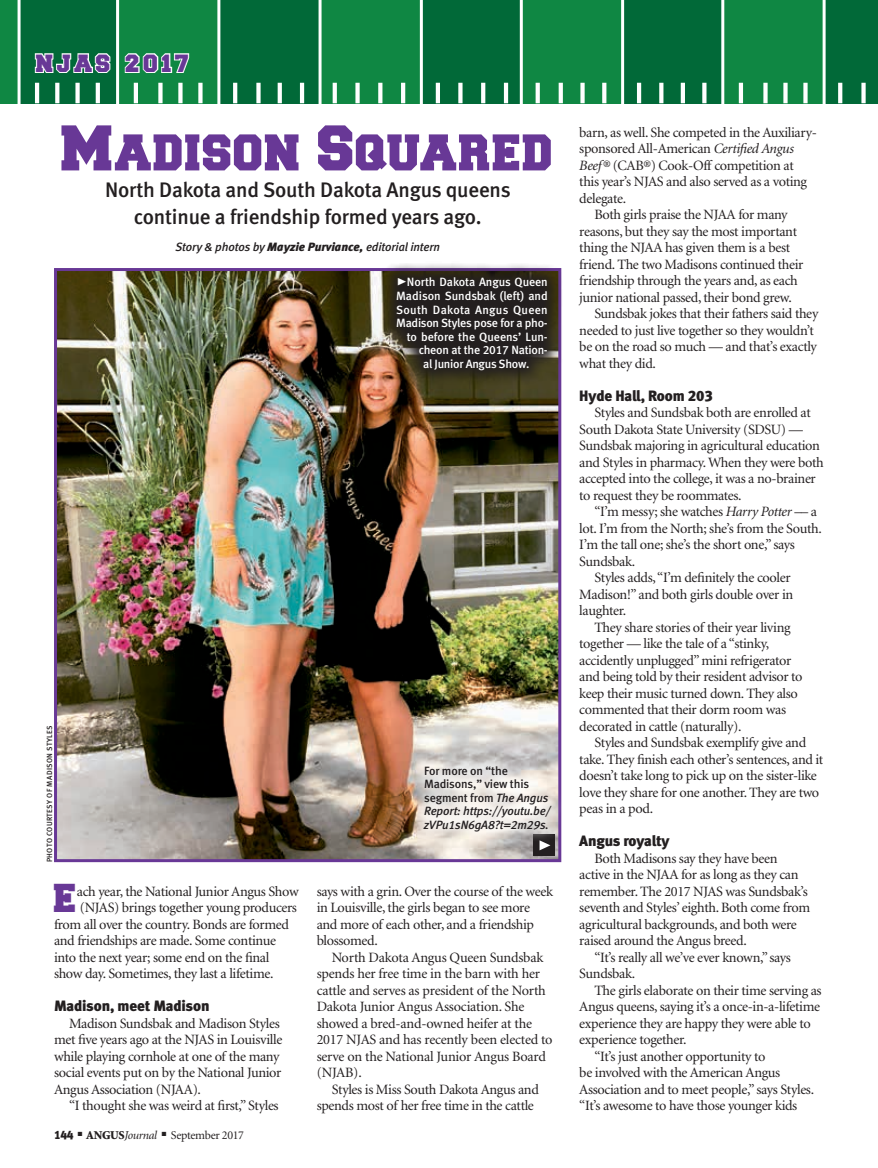
<style>
.page{position:relative;width:878px;height:1168px;background:#fff}
.page>*{position:absolute;margin:0;border:0;box-sizing:border-box;transform-origin:0 0}
.headline{font:54px "Freshman";letter-spacing:.01em;color:#683896}
.Drop_Cap{font:34.05px "Freshman";color:#683896}
.deck{font:21px/27px "Meta Medium LF";letter-spacing:-.01em;color:#231f20;text-align:center}
.table_footnotes{font:21px "Freshman";letter-spacing:.16em;color:#683896}
.subhead{font:15px "Meta Black LF";letter-spacing:-.01em;color:#231f20}
.body_text{font:14.25px/16.5px "Minion";letter-spacing:-.025em;color:#231f20}
.Drop_Cap-2{font:14.25px "Minion";letter-spacing:-.025em;color:#231f20}
.cutline_w_rule{font:12px "Meta Medium LF";letter-spacing:-.005em;color:#fff}
.cutlines{font:italic 12px/13.5px "Meta Medium LF";letter-spacing:-.01em;color:#231f20}
.byline{font:italic 12px "Meta Medium LF";letter-spacing:-.01em;color:#231f20}
.t1{font:12px "Minion";letter-spacing:-.025em;color:#231f20}
.cutline_w_rule-2{font:12px "Meta Medium LF";letter-spacing:.02em;color:#fff}
.photo_credit{font:7.5px "Meta Medium LF";letter-spacing:.05em;color:#231f20}
.s1{font-family:"Meta Black LF"}
.s2{font-family:"Meta Black Caps Expert";font-size:21px}
.s3{font-weight:900}
.s4{font-style:italic}
.s5{font-style:normal}
</style>
<div class="page">
<div style="left:21px;top:0;width:857px;height:103px;background:#016938"></div>
<svg style="left:0;top:0;width:21px;height:103px;background:#31975d"></svg>
<svg style="left:318px;top:0;width:105px;height:103px;background:#1d8e4e"></svg>
<div style="left:520px;top:0;width:104px;height:103px;background:#0f8743"></div>
<svg style="left:721px;top:0;width:104px;height:103px;background:#1c8d4d"></svg>
<svg style="left:861px;top:83px;width:4px;height:20px"></svg>
<svg style="left:838px;top:83px;width:4px;height:20px"></svg>
<svg style="left:803px;top:83px;width:4px;height:20px"></svg>
<svg style="left:783px;top:83px;width:4px;height:20px"></svg>
<svg style="left:763px;top:83px;width:4px;height:20px"></svg>
<div style="left:738px;top:83px;width:5px;height:20px;background:#fff"></div>
<svg style="left:702px;top:83px;width:4px;height:20px"></svg>
<div style="left:680px;top:83px;width:5px;height:20px;background:#fff"></div>
<svg style="left:659px;top:83px;width:4px;height:20px"></svg>
<hr style="left:637px;top:83px;width:4px;height:20px;background:#fff">
<svg style="left:602px;top:83px;width:4px;height:20px"></svg>
<svg style="left:580px;top:83px;width:4px;height:20px"></svg>
<div style="left:558px;top:83px;width:5px;height:20px;background:#fff"></div>
<div style="left:535px;top:83px;width:5px;height:20px;background:#fff"></div>
<hr style="left:504px;top:83px;width:4px;height:20px;background:#fff">
<svg style="left:481px;top:83px;width:4px;height:20px"></svg>
<svg style="left:458px;top:83px;width:4px;height:20px"></svg>
<hr style="left:436px;top:83px;width:4px;height:20px;background:#fff">
<hr style="left:401px;top:83px;width:4px;height:20px;background:#fff">
<svg style="left:378px;top:83px;width:4px;height:20px"></svg>
<svg style="left:355px;top:83px;width:4px;height:20px"></svg>
<div style="left:332px;top:83px;width:5px;height:20px;background:#fff"></div>
<hr style="left:300px;top:83px;width:4px;height:20px;background:#fff">
<div style="left:277px;top:83px;width:5px;height:20px;background:#fff"></div>
<svg style="left:256px;top:83px;width:4px;height:20px"></svg>
<svg style="left:233px;top:83px;width:4px;height:20px"></svg>
<svg style="left:34px;top:0;width:186px;height:103px;background:#2b8c59"></svg>
<img style="left:58px;top:272px;width:499px;height:586px">
<div style="left:54px;top:268px;width:507px;height:594px;border:3px solid #683896"></div>
<svg style="left:380px;top:263px;width:182px;height:123px;background:#3d3530"></svg>
<div style="left:533px;top:835px;width:21px;height:21px;background:#231f20"></div>
<svg style="left:539px;top:844px;width:11px;height:6px"></svg>
<div style="left:410px;top:753px;width:154px;height:91px;background:#fff;opacity:.75"></div>
<p class="table_footnotes" style="left:36px;top:54px;width:154px">NJAS 2017</p>
<p class="headline" style="left:62px;top:124px;width:494px">Madison Squared</p>
<p class="deck" style="left:105px;top:176px;width:407px">North Dakota and South Dakota Angus queens continue a friendship formed years ago.</p>
<p class="byline" style="left:175px;top:240px;width:266px">Story &amp; photos by <span class="s1">Mayzie Purviance,</span> editorial intern</p>
<p class="cutline_w_rule" style="left:396px;top:275px;width:153px"><span class="s2">@</span>North Dakota Angus Queen</p>
<p class="cutline_w_rule" style="left:396px;top:289px;width:153px">Madison Sundsbak (left) and</p>
<p class="cutline_w_rule-2" style="left:396px;top:302px;width:153px">South Dakota Angus Queen</p>
<p class="cutline_w_rule" style="left:396px;top:316px;width:153px">Madison Styles pose for a pho-</p>
<p class="cutline_w_rule" style="left:406px;top:329px;width:143px">to before the Queens’ Lun-</p>
<p class="cutline_w_rule" style="left:418px;top:343px;width:131px">cheon at the 2017 Nation-</p>
<p class="cutline_w_rule" style="left:423px;top:356px;width:108px">al Junior Angus Show.</p>
<p class="photo_credit" style="left:45px;top:862px;width:138px;rotate:-90deg">PHOTO COURTESY OF MADISON STYLES</p>
<p class="Drop_Cap" style="left:54px;top:883px;width:24px">E</p>
<p class="Drop_Cap-2" style="left:77px;top:884px;width:223px">ach year, the National Junior Angus Show</p>
<p class="Drop_Cap-2" style="left:80px;top:900px;width:219px">(NJAS) brings together young producers</p>
<p class="Drop_Cap-2" style="left:54px;top:917px;width:237px">from all over the country. Bonds are formed</p>
<p class="Drop_Cap-2" style="left:54px;top:933px;width:224px">and friendships are made. Some continue</p>
<p class="Drop_Cap-2" style="left:54px;top:950px;width:217px">into the next year; some end on the final</p>
<p class="Drop_Cap-2" style="left:54px;top:966px;width:221px">show day. Sometimes, they last a lifetime.</p>
<p class="subhead" style="left:54px;top:997px;width:157px">Madison, meet Madison</p>
<p class="body_text" style="left:54px;top:1015px;width:230px;text-indent:15px">Madison Sundsbak and Madison Styles met five years ago at the NJAS in Louisville while playing cornhole at one of the many social events put on by the National Junior Angus Association (NJAA).</p>
<p class="body_text" style="left:69px;top:1098px;width:211px">“I thought she was weird at first,” Styles</p>
<p class="t1" style="left:54px;top:1129px;width:191px"><span class="s1">144</span> ■ <span class="s3">ANGUS</span><span class="s4">Journal</span> ■ September 2017</p>
<p class="cutlines" style="left:424px;top:764px;width:128px"><span class="s5">For more on “the<br>Madisons,” view this segment from</span> The Angus<br>Report: https://youtu.be/ zVPu1sN6gA8?t=2m29s.</p>
<p class="body_text" style="left:316px;top:883px;width:238px">says with a grin. Over the course of the week in Louisville, the girls began to see more and more of each other, and a friendship blossomed.</p>
<p class="body_text" style="left:316px;top:949px;width:237px;text-indent:15px">North Dakota Angus Queen Sundsbak spends her free time in the barn with her cattle and serves as president of the North Dakota Junior Angus Association. She showed a bred-and-owned heifer at the 2017 NJAS and has recently been elected to serve on the National Junior Angus Board (NJAB).</p>
<p class="body_text" style="left:316px;top:1081px;width:224px;text-indent:15px">Styles is Miss South Dakota Angus and spends most of her free time in the cattle</p>
<p class="body_text" style="left:579px;top:124px;width:239px">barn, as well. She competed in the Auxiliary&shy;sponsored All-American <span class="s4">Certified Angus Beef®</span> (CAB®) Cook-Off competition at this year’s NJAS and also served as a voting delegate.</p>
<p class="body_text" style="left:579px;top:207px;width:225px;text-indent:15px">Both girls praise the NJAA for many reasons, but they say the most important thing the NJAA has given them is a best friend. The two Madisons continued their friendship through the years and, as each junior national passed, their bond grew.</p>
<p class="body_text" style="left:579px;top:306px;width:240px;text-indent:15px">Sundsbak jokes that their fathers said they needed to just live together so they wouldn’t be on the road so much — and that’s exactly what they did.</p>
<p class="subhead" style="left:579px;top:386px;width:135px">Hyde Hall, Room 203</p>
<p class="body_text" style="left:579px;top:405px;width:246px;text-indent:15px">Styles and Sundsbak both are enrolled at South Dakota State University (SDSU) — Sundsbak majoring in agricultural education and Styles in pharmacy. When they were both accepted into the college, it was a no-brainer to request they be roommates.</p>
<p class="body_text" style="left:579px;top:504px;width:244px;text-indent:15px">“I’m messy; she watches <span class="s4">Harry Potter</span> –– a lot. I’m from the North; she’s from the South.<br>I’m the tall one; she’s the short one,” says Sundsbak.</p>
<p class="body_text" style="left:579px;top:570px;width:215px;text-indent:15px">Styles adds, “I’m definitely the cooler<br>Madison!” and both girls double over in laughter.</p>
<p class="body_text" style="left:579px;top:619px;width:225px;text-indent:15px">They share stories of their year living together — like the tale of a “stinky, accidently unplugged” mini refrigerator and being told by their resident advisor to keep their music turned down. They also commented that their dorm room was decorated in cattle (naturally).</p>
<p class="body_text" style="left:579px;top:735px;width:245px;text-indent:15px">Styles and Sundsbak exemplify give and take. They finish each other’s sentences, and it doesn’t take long to pick up on the sister-like love they share for one another. They are two peas in a pod.</p>
<p class="subhead" style="left:579px;top:832px;width:92px">Angus royalty</p>
<p class="body_text" style="left:579px;top:850px;width:232px;text-indent:15px">Both Madisons say they have been active in the NJAA for as long as they can remember. The 2017 NJAS was Sundsbak’s seventh and Styles’ eighth. Both come from agricultural backgrounds, and both were raised around the Angus breed.</p>
<p class="body_text" style="left:579px;top:949px;width:213px;text-indent:15px">“It’s really all we’ve ever known,” says<br>Sundsbak.</p>
<p class="body_text" style="left:579px;top:982px;width:244px;text-indent:15px">The girls elaborate on their time serving as Angus queens, saying it’s a once-in-a-lifetime experience they are happy they were able to experience together.</p>
<p class="body_text" style="left:579px;top:1048px;width:236px;text-indent:15px">“It’s just another opportunity to<br>be involved with the American Angus Association and to meet people,” says Styles. “It’s awesome to have those younger kids</p>
</div>
